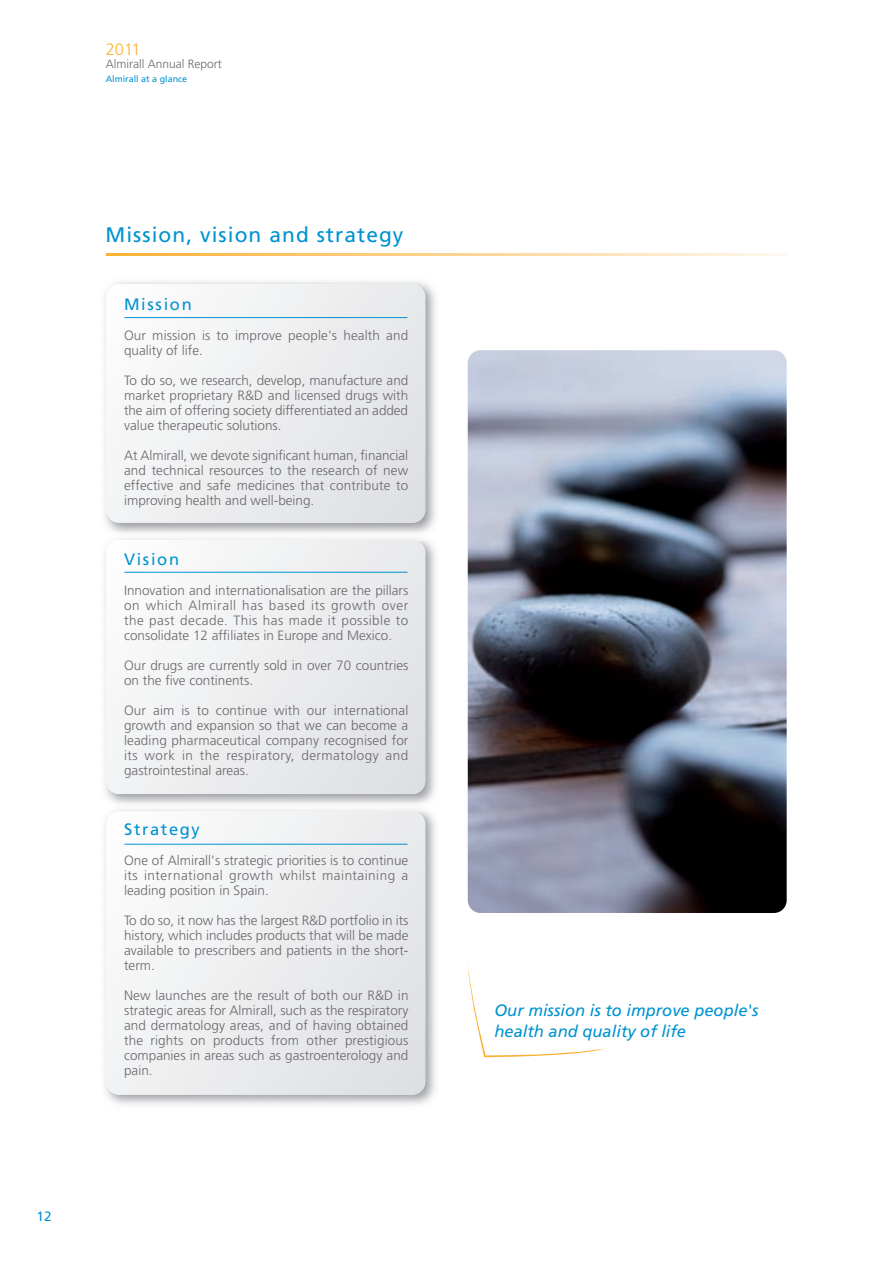
<style>
.page{position:relative;width:893px;height:1263px;background:#fff}
.page>*{position:absolute;margin:0;border:0;box-sizing:border-box;transform-origin:0 0}
.t1{font:21px "Frutiger LT Std";letter-spacing:.05em;color:#0093d0}
.t2{font:italic 16.5px/21px "Frutiger LT Std";color:#0093d0}
.t3{font:16.5px "Frutiger LT Std";letter-spacing:.1em;color:#0093d0}
.t4{font:300 16.5px "Frutiger LT Std";color:#fbb131}
.t5{font:300 13.5px/15px "Frutiger LT Std";color:#69696c;text-align:justify}
.t6{font:13.5px "Frutiger LT Std";color:#0093d0}
.t7{font:300 12px "Frutiger LT Std";color:#69696c}
.t8{font:9px "Frutiger LT Std";color:#0093d0}
</style>
<div class="page">
<img style="left:104px;top:281px;width:332px;height:824px">
<div style="left:106px;top:284px;width:319px;height:239px;background:linear-gradient(to right,#f8f9f9,#e2e3e5);border-radius:13px"></div>
<div style="left:106px;top:540px;width:319px;height:254px;background:linear-gradient(to right,#f8f9f9,#e3e3e5);border-radius:13px"></div>
<div style="left:106px;top:811px;width:319px;height:283px;background:linear-gradient(to right,#f8f8f9,#e3e4e6);border-radius:13px"></div>
<svg style="left:106px;top:253px;width:681px;height:3px"></svg>
<img style="left:468px;top:350px;width:319px;height:563px;border-radius:13px">
<svg style="left:467px;top:965px;width:138px;height:92px"></svg>
<hr style="left:124px;top:317px;width:283px;height:1px;background:#0093d0">
<hr style="left:124px;top:572px;width:283px;height:1px;background:#0093d0">
<hr style="left:124px;top:844px;width:283px;height:1px;background:#0093d0">
<p class="t4" style="left:106px;top:43px;width:37px">2011</p>
<p class="t7" style="left:106px;top:59px;width:118px">Almirall Annual Report</p>
<p class="t8" style="left:106px;top:75px;width:83px">Almirall at a glance</p>
<p class="t6" style="left:36px;top:1210px;width:17px">12</p>
<h1 class="t1" style="left:106px;top:226px;width:299px">Mission, vision and strategy</h1>
<p class="t3" style="left:124px;top:298px;width:69px">Mission</p>
<p class="t5" style="left:124px;top:329px;width:286px">Our mission is to improve people's health and quality of life.</p>
<p class="t5" style="left:124px;top:374px;width:286px">To do so, we research, develop, manufacture and market proprietary R&amp;D and licensed drugs with the aim of offering society differentiated an added value therapeutic solutions.</p>
<p class="t5" style="left:124px;top:449px;width:286px">At Almirall, we devote significant human, financial and technical resources to the research of new effective and safe medicines that contribute to improving health and well-being.</p>
<p class="t3" style="left:124px;top:553px;width:57px">Vision</p>
<p class="t5" style="left:124px;top:584px;width:286px">Innovation and internationalisation are the pillars on which Almirall has based its growth over the past decade. This has made it possible to consolidate 12 affiliates in Europe and Mexico.</p>
<p class="t5" style="left:124px;top:659px;width:286px">Our drugs are currently sold in over 70 countries on the five continents.</p>
<p class="t5" style="left:124px;top:704px;width:286px">Our aim is to continue with our international growth and expansion so that we can become a leading pharmaceutical company recognised for its work in the respiratory, dermatology and gastrointestinal areas.</p>
<p class="t3" style="left:124px;top:823px;width:77px">Strategy</p>
<p class="t5" style="left:124px;top:854px;width:286px">One of Almirall's strategic priorities is to continue its international growth whilst maintaining a leading position in Spain.</p>
<p class="t5" style="left:124px;top:914px;width:286px">To do so, it now has the largest R&amp;D portfolio in its history, which includes products that will be made available to prescribers and patients in the short&shy;term.</p>
<p class="t5" style="left:124px;top:989px;width:286px">New launches are the result of both our R&amp;D in strategic areas for Almirall, such as the respiratory and dermatology areas, and of having obtained the rights on products from other prestigious companies in areas such as gastroenterology and pain.</p>
<p class="t2" style="left:494px;top:1001px;width:266px">Our mission is to improve people's health and quality of life</p>
</div>
